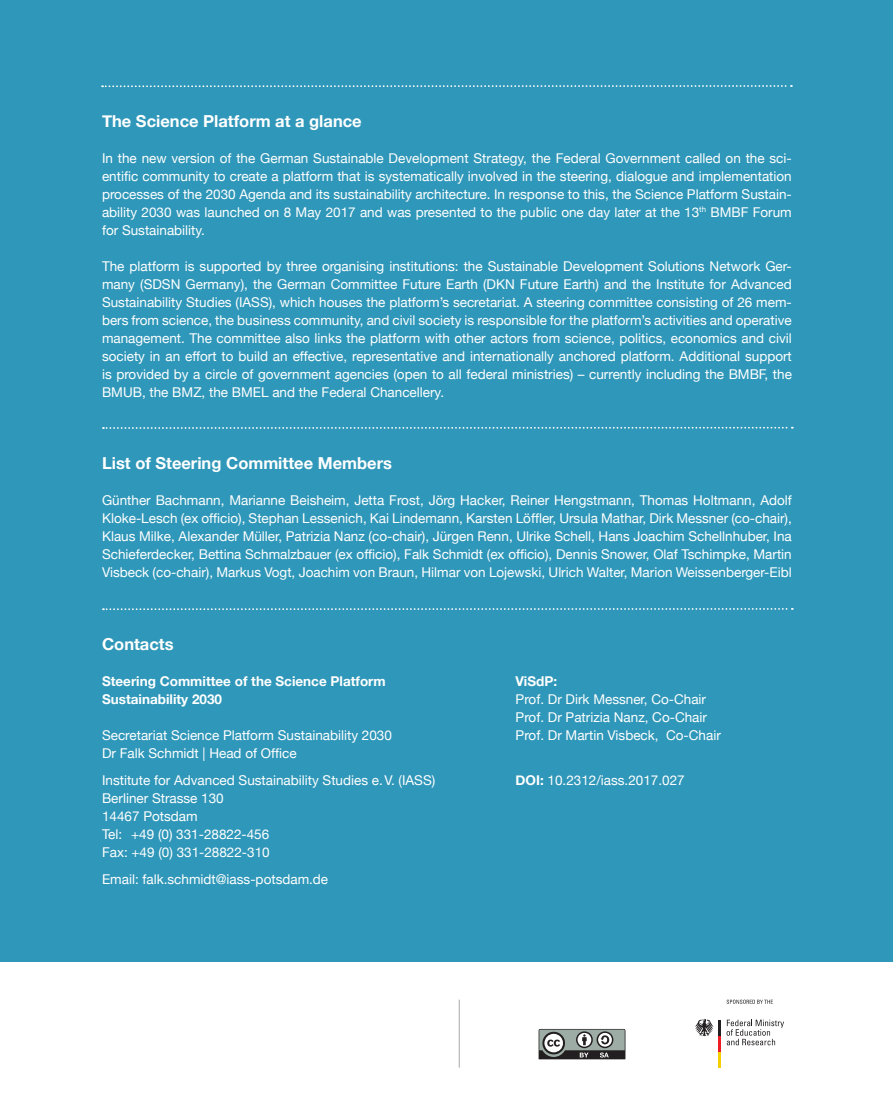
<style>
.page{position:relative;width:893px;height:1106px;background:#fff}
.page>*{position:absolute;margin:0;border:0;box-sizing:border-box;transform-origin:0 0}
.t1{font:700 16.5px "Helvetica Neue";color:#fff}
.t2{font:13.5px/18px "Helvetica Neue";color:#fff;text-align:justify}
.t3{font:700 13.5px/18px "Helvetica Neue";color:#fff}
.s1{font-weight:700}
</style>
<div class="page">
<div style="left:0;top:0;width:893px;height:961px;background:#2f97b9"></div>
<svg style="left:103px;top:608px;width:690px;height:2px"></svg>
<svg style="left:102px;top:85px;width:690px;height:2px"></svg>
<svg style="left:539px;top:1028px;width:86px;height:31px"></svg>
<hr style="left:459px;top:999px;width:1px;height:68px;background:#a8a9ad">
<svg style="left:103px;top:427px;width:690px;height:2px"></svg>
<hr style="left:718px;top:1035px;width:3px;height:16px;background:#ee1d23">
<hr style="left:718px;top:1051px;width:3px;height:16px;background:#f4cf02">
<hr style="left:718px;top:1019px;width:3px;height:16px;background:#231f20">
<svg style="left:695px;top:1018px;width:19px;height:18px"></svg>
<svg style="left:727px;top:1019px;width:57px;height:26px"></svg>
<svg style="left:727px;top:999px;width:46px;height:4px"></svg>
<p class="t1" style="left:102px;top:111px;width:261px">The Science Platform at a glance</p>
<p class="t2" style="left:102px;top:149px;width:691px">In the new version of the German Sustainable Development Strategy, the Federal Government called on the sci&shy;entific community to create a platform that is systematically involved in the steering, dialogue and implementation processes of the 2030 Agenda and its sustainability architecture. In response to this, the Science Platform Sustain&shy;ability 2030 was launched on 8 May 2017 and was presented to the public one day later at the 13<sup>th</sup> BMBF Forum for Sustainability.</p>
<p class="t2" style="left:102px;top:257px;width:691px">The platform is supported by three organising institutions: the Sustainable Development Solutions Network Ger&shy;many (SDSN Germany), the German Committee Future Earth (DKN Future Earth) and the Institute for Advanced Sustainability Studies (IASS), which houses the platform’s secretariat. A steering committee consisting of 26 mem&shy;bers from science, the business community, and civil society is responsible for the platform’s activities and operative management. The committee also links the platform with other actors from science, politics, economics and civil society in an effort to build an effective, representative and internationally anchored platform. Additional support is provided by a circle of government agencies (open to all federal ministries) – currently including the BMBF, the BMUB, the BMZ, the BMEL and the Federal Chancellery.</p>
<p class="t1" style="left:102px;top:453px;width:291px">List of Steering Committee Members</p>
<p class="t2" style="left:102px;top:491px;width:691px">Günther Bachmann, Marianne Beisheim, Jetta Frost, Jörg Hacker, Reiner Hengstmann, Thomas Holtmann, Adolf Kloke-Lesch (ex officio), Stephan Lessenich, Kai Lindemann, Karsten Löffler, Ursula Mathar, Dirk Messner (co-chair), Klaus Milke, Alexander Müller, Patrizia Nanz (co-chair), Jürgen Renn, Ulrike Schell, Hans Joachim Schellnhuber, Ina Schieferdecker, Bettina Schmalzbauer (ex officio), Falk Schmidt (ex officio), Dennis Snower, Olaf Tschimpke, Martin Visbeck (co-chair), Markus Vogt, Joachim von Braun, Hilmar von Lojewski, Ulrich Walter, Marion Weissenberger-Eibl</p>
<p class="t1" style="left:102px;top:634px;width:73px">Contacts</p>
<p class="t3" style="left:102px;top:672px;width:285px">Steering Committee of the Science Platform<br>Sustainability 2030</p>
<p class="t2" style="left:102px;top:726px;width:291px">Secretariat Science Platform Sustainability 2030<br>Dr Falk Schmidt | Head of Office</p>
<p class="t2" style="left:102px;top:771px;width:335px;text-align:left">Institute for Advanced Sustainability Studies e.V. (IASS)<br>Berliner Strasse 130<br>14467 Potsdam<br>Tel: +49 (0) 331-28822-456<br>Fax: +49 (0) 331-28822-310</p>
<p class="t2" style="left:102px;top:870px;width:228px">Email: falk.schmidt@iass-potsdam.de</p>
<p class="t3" style="left:516px;top:672px;width:43px">ViSdP:</p>
<p class="t2" style="left:516px;top:690px;width:207px;text-align:left">Prof. Dr Dirk Messner, Co-Chair<br>Prof. Dr Patrizia Nanz, Co-Chair<br>Prof. Dr Martin Visbeck, Co-Chair</p>
<p class="t2" style="left:516px;top:771px;width:171px"><span class="s1">DOI:</span> 10.2312/iass.2017.027</p>
</div>
